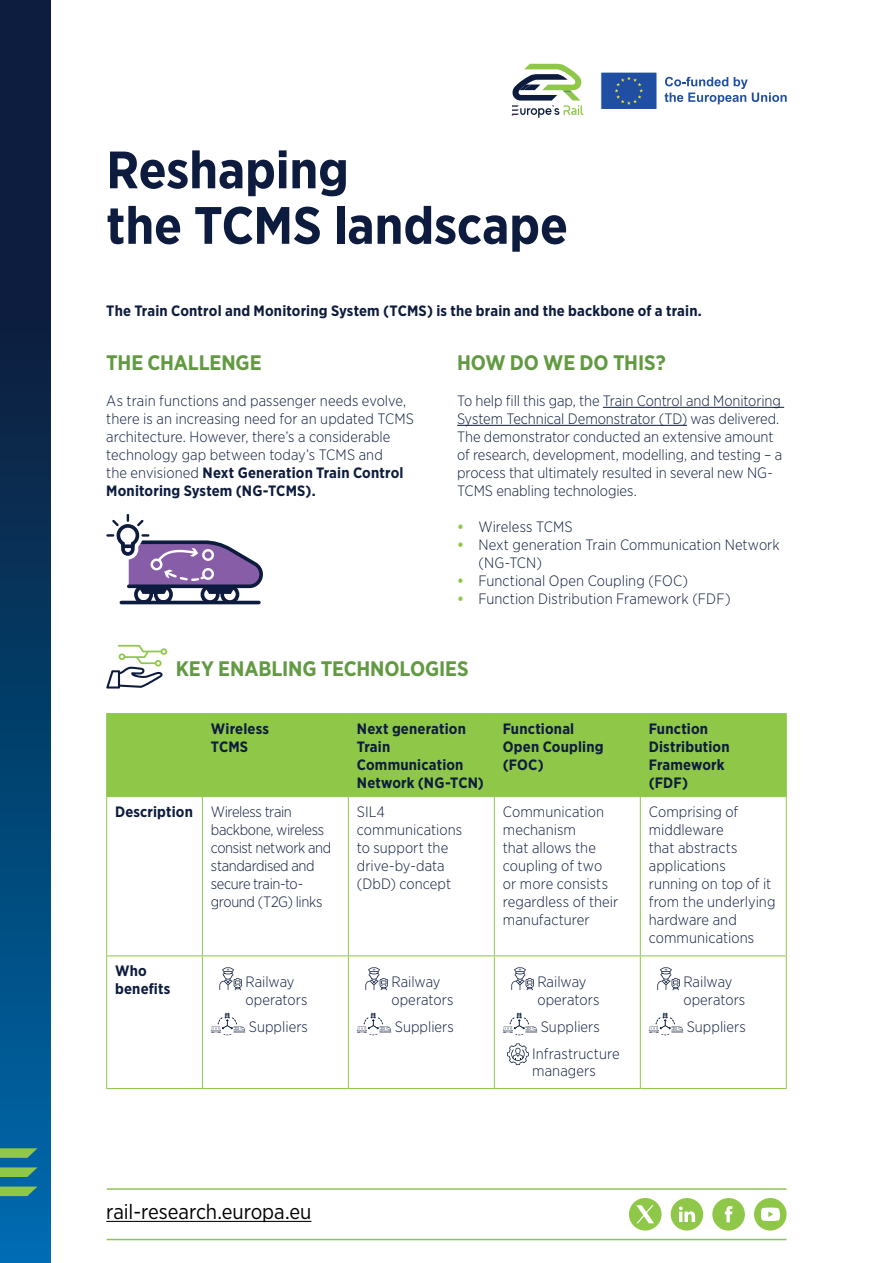
<style>
.page{position:relative;width:893px;height:1263px;background:#fff}
.page>*{position:absolute;margin:0;border:0;box-sizing:border-box;transform-origin:0 0}
.TitleBig{font:700 52.5px/55.5px "Gotham Narrow";color:#0d1c3e}
.Title_Body1{font:700 21px "Gotham Narrow";letter-spacing:-.01em;color:#629a42}
.t1{font:21px "Gotham Narrow";letter-spacing:-.005em;color:#000}
.Body{font:300 15px/18px "Gotham Narrow";color:#0d1c3e}
.Body-2{font:700 15px/18px "Gotham Narrow";letter-spacing:.01em;color:#0d1c3e}
.Body-3{font:300 15px/18px "Gotham Narrow";letter-spacing:-.025em;color:#0d1c3e}
.Body-4{font:300 15px "Gotham Narrow";letter-spacing:-.03em;color:#0d1c3e}
.t2{font:700 15px "Gotham Narrow";color:#8fc748}
.s1{font-weight:700}
</style>
<div class="page">
<svg style="left:0;top:0;width:51px;height:1262px;background:#053965"></svg>
<svg style="left:0;top:1167px;width:38px;height:10px"></svg>
<svg style="left:0;top:1186px;width:38px;height:10px"></svg>
<svg style="left:0;top:1148px;width:38px;height:10px"></svg>
<svg style="left:511px;top:64px;width:73px;height:54px"></svg>
<div style="left:107px;top:714px;width:679px;height:82px;background:#8fc748"></div>
<hr style="left:106px;top:713px;width:96px;height:1px;background:#8fc748">
<hr style="left:106px;top:714px;width:1px;height:82px;background:#8fc748">
<hr style="left:202px;top:713px;width:146px;height:1px;background:#8fc748">
<hr style="left:202px;top:714px;width:1px;height:82px;background:#8fc748">
<hr style="left:348px;top:713px;width:146px;height:1px;background:#8fc748">
<hr style="left:348px;top:714px;width:1px;height:82px;background:#8fc748">
<hr style="left:494px;top:713px;width:146px;height:1px;background:#8fc748">
<hr style="left:494px;top:714px;width:1px;height:82px;background:#8fc748">
<hr style="left:640px;top:713px;width:147px;height:1px;background:#8fc748">
<hr style="left:640px;top:714px;width:1px;height:82px;background:#8fc748">
<hr style="left:786px;top:714px;width:1px;height:82px;background:#8fc748">
<hr style="left:106px;top:796px;width:96px;height:1px;background:#8fc748">
<hr style="left:106px;top:797px;width:1px;height:158px;background:#8fc748">
<hr style="left:202px;top:796px;width:146px;height:1px;background:#8fc748">
<hr style="left:202px;top:797px;width:1px;height:158px;background:#8fc748">
<hr style="left:348px;top:796px;width:146px;height:1px;background:#8fc748">
<hr style="left:348px;top:797px;width:1px;height:158px;background:#8fc748">
<hr style="left:494px;top:796px;width:146px;height:1px;background:#8fc748">
<hr style="left:494px;top:797px;width:1px;height:158px;background:#8fc748">
<hr style="left:640px;top:796px;width:147px;height:1px;background:#8fc748">
<hr style="left:640px;top:797px;width:1px;height:158px;background:#8fc748">
<hr style="left:786px;top:797px;width:1px;height:158px;background:#8fc748">
<hr style="left:106px;top:955px;width:96px;height:1px;background:#8fc748">
<hr style="left:106px;top:956px;width:1px;height:132px;background:#8fc748">
<hr style="left:202px;top:955px;width:146px;height:1px;background:#8fc748">
<hr style="left:202px;top:956px;width:1px;height:132px;background:#8fc748">
<hr style="left:348px;top:955px;width:146px;height:1px;background:#8fc748">
<hr style="left:348px;top:956px;width:1px;height:132px;background:#8fc748">
<hr style="left:494px;top:955px;width:146px;height:1px;background:#8fc748">
<hr style="left:494px;top:956px;width:1px;height:132px;background:#8fc748">
<hr style="left:640px;top:955px;width:147px;height:1px;background:#8fc748">
<hr style="left:640px;top:956px;width:1px;height:132px;background:#8fc748">
<hr style="left:786px;top:956px;width:1px;height:132px;background:#8fc748">
<hr style="left:106px;top:1088px;width:96px;height:1px;background:#8fc748">
<hr style="left:202px;top:1088px;width:146px;height:1px;background:#8fc748">
<hr style="left:348px;top:1088px;width:146px;height:1px;background:#8fc748">
<hr style="left:494px;top:1088px;width:146px;height:1px;background:#8fc748">
<hr style="left:640px;top:1088px;width:147px;height:1px;background:#8fc748">
<svg style="left:219px;top:967px;width:23px;height:23px"></svg>
<svg style="left:211px;top:1013px;width:34px;height:22px"></svg>
<svg style="left:365px;top:967px;width:23px;height:23px"></svg>
<svg style="left:357px;top:1013px;width:34px;height:22px"></svg>
<svg style="left:511px;top:967px;width:23px;height:23px"></svg>
<svg style="left:503px;top:1013px;width:34px;height:22px"></svg>
<svg style="left:507px;top:1043px;width:22px;height:22px"></svg>
<svg style="left:657px;top:967px;width:23px;height:23px"></svg>
<svg style="left:649px;top:1013px;width:34px;height:22px"></svg>
<hr style="left:603px;top:407px;width:181px;height:1px;background:#0d1c3e">
<hr style="left:457px;top:425px;width:230px;height:1px;background:#0d1c3e">
<div style="left:600px;top:72px;width:58px;height:38px;background:#1f4ea2;border:1px solid #fff"></div>
<svg style="left:615px;top:76px;width:28px;height:29px"></svg>
<svg style="left:665px;top:77px;width:122px;height:27px"></svg>
<svg style="left:712px;top:1198px;width:33px;height:33px"></svg>
<svg style="left:671px;top:1198px;width:32px;height:32px"></svg>
<svg style="left:754px;top:1198px;width:32px;height:32px"></svg>
<hr style="left:107px;top:1188px;width:679px;height:2px;background:#8fc748">
<hr style="left:107px;top:1239px;width:679px;height:1px;background:#8fc748">
<hr style="left:106px;top:1221px;width:205px;height:1px;background:#000">
<svg style="left:629px;top:1198px;width:33px;height:32px"></svg>
<svg style="left:106px;top:513px;width:157px;height:92px"></svg>
<svg style="left:106px;top:645px;width:62px;height:43px"></svg>
<p class="TitleBig" style="left:106px;top:142px;width:463px">Reshaping<br>the TCMS landscape</p>
<p class="Body-2" style="left:106px;top:301px;width:597px">The Train Control and Monitoring System (TCMS) is the brain and the backbone of a train.</p>
<p class="Title_Body1" style="left:106px;top:349px;width:157px">THE CHALLENGE</p>
<p class="Body" style="left:106px;top:391px;width:309px">As train functions and passenger needs evolve, there is an increasing need for an updated TCMS architecture. However, there as’ considerable technology gap between today s’ TCMS and<br>the envisioned <span class="s1">Next Generation Train Control Monitoring System (NG-TCMS .(</span></p>
<p class="Title_Body1" style="left:457px;top:349px;width:210px">HOW DO WE DO THIS?</p>
<p class="Body" style="left:457px;top:391px;width:327px">To help fill this gap, the Train Control and Monitoring System Technical Demonstrator (TD) was delivered.<br>The demonstrator conducted an extensive amount of research, development, modelling, and testing – a</p>
<p class="Body" style="left:457px;top:481px;width:181px">TCMS enabling technologies.</p>
<p class="Body" style="left:457px;top:463px;width:317px">process that ultimately resulted in several new NG-</p>
<p class="t2" style="left:457px;top:517px;width:8px">•</p>
<p class="Body" style="left:478px;top:517px;width:96px">Wireless TCMS</p>
<p class="t2" style="left:457px;top:535px;width:8px">•</p>
<p class="Body" style="left:478px;top:535px;width:303px">Next generation Train Communication Network</p>
<p class="t2" style="left:457px;top:571px;width:8px">•</p>
<p class="Body" style="left:478px;top:553px;width:65px">(NG-TCN(</p>
<p class="Body" style="left:478px;top:571px;width:211px">Functional Open Coupling (FOC(</p>
<p class="t2" style="left:457px;top:589px;width:8px">•</p>
<p class="Body" style="left:478px;top:589px;width:254px">Function Distribution Framework (FDF(</p>
<p class="Title_Body1" style="left:176px;top:655px;width:294px">KEY ENABLING TECHNOLOGIES</p>
<p class="Body-2" style="left:115px;top:803px;width:79px">Description</p>
<p class="Body-2" style="left:115px;top:962px;width:33px">Who</p>
<p class="Body-2" style="left:115px;top:980px;width:57px">benefits</p>
<p class="Body-2" style="left:211px;top:720px;width:60px">Wireless<br>TCMS</p>
<p class="Body-2" style="left:357px;top:720px;width:129px">Next generation<br>Train<br>Communication<br>Network (NG-TCN(</p>
<p class="Body-2" style="left:503px;top:720px;width:102px">Functional<br>Open Coupling (FOC(</p>
<p class="Body-2" style="left:649px;top:720px;width:82px">Function<br>Distribution<br>Framework (FDF(</p>
<p class="Body-3" style="left:211px;top:802px;width:82px">Wireless train</p>
<p class="Body" style="left:357px;top:802px;width:107px">SIL4 communications to support the drive-by-data (DbD) concept</p>
<p class="Body" style="left:503px;top:802px;width:117px">Communication mechanism<br>that allows the coupling of two or more consists regardless of their manufacturer</p>
<p class="Body" style="left:649px;top:802px;width:128px">Comprising of middleware<br>that abstracts applications running on top of it from the underlying hardware and communications</p>
<p class="Body-3" style="left:211px;top:820px;width:122px">backbone, wireless consist network and standardised and</p>
<p class="Body-3" style="left:211px;top:892px;width:113px">ground G2T( ) links</p>
<p class="Body-4" style="left:211px;top:875px;width:94px">secure train-to-</p>
<p class="Body" style="left:245px;top:973px;width:51px">Railway</p>
<p class="Body" style="left:245px;top:991px;width:63px">operators</p>
<p class="Body" style="left:249px;top:1018px;width:61px">Suppliers</p>
<p class="Body" style="left:391px;top:973px;width:63px">Railway operators</p>
<p class="Body" style="left:395px;top:1018px;width:61px">Suppliers</p>
<p class="Body" style="left:537px;top:973px;width:63px">Railway operators</p>
<p class="Body" style="left:541px;top:1018px;width:61px">Suppliers</p>
<p class="Body" style="left:532px;top:1045px;width:89px;line-height:16.5px">Infrastructure managers</p>
<p class="Body" style="left:683px;top:973px;width:63px">Railway operators</p>
<p class="Body" style="left:687px;top:1018px;width:61px">Suppliers</p>
<p class="t1" style="left:106px;top:1199px;width:207px">rail-research.europa.eu</p>
</div>
